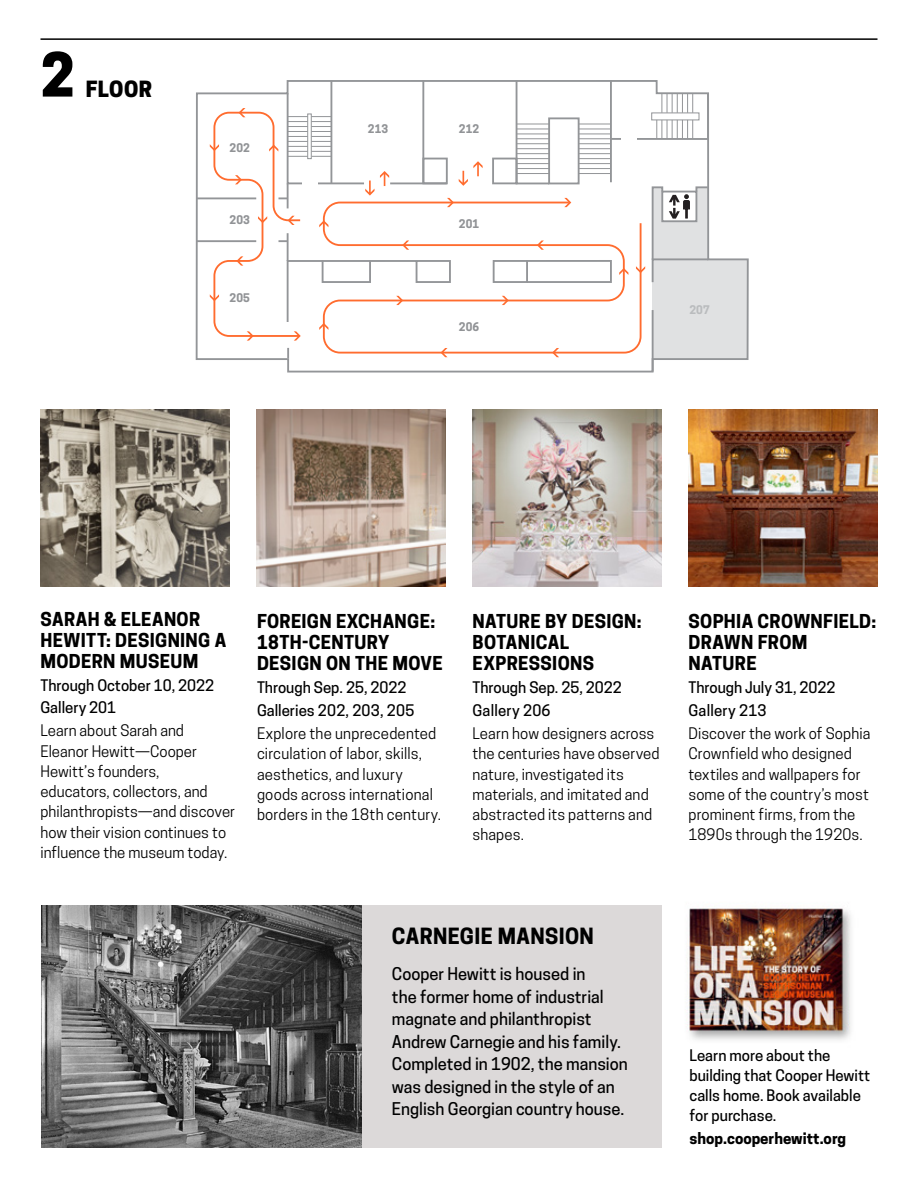
<style>
.page{position:relative;width:918px;height:1188px;background:#fff}
.page>*{position:absolute;margin:0;border:0;box-sizing:border-box;transform-origin:0 0}
.t1{font:800 57px "Cooper Hewitt";color:#000}
.t2{font:700 21px "Cooper Hewitt";letter-spacing:.02em;color:#000}
.t3{font:800 21px "Cooper Hewitt";letter-spacing:.02em;color:#000}
.t4{font:700 18px/21px "Cooper Hewitt";letter-spacing:.02em;color:#000}
.t5{font:500 16.5px/22.5px "Cooper Hewitt";color:#000}
.t6{font:15px/20.2px "Cooper Hewitt";letter-spacing:.005em;color:#000}
.t7{font:500 15px/23px "Cooper Hewitt";color:#000}
.t8{font:700 15px "Cooper Hewitt";color:#000}
.t9{font:700 11.25px "Cooper Hewitt";letter-spacing:.01em;color:#919396}
.t10{font:700 11.25px "Cooper Hewitt";color:#babcbe}
</style>
<div class="page">
<div style="left:41px;top:905px;width:621px;height:243px;background:#dcd9d9"></div>
<svg style="left:195px;top:80px;width:554px;height:293px"></svg>
<hr style="left:652px;top:310px;width:2px;height:62px;background:#939598">
<svg style="left:287px;top:348px;width:2px;height:10px"></svg>
<svg style="left:609px;top:91px;width:101px;height:50px"></svg>
<div style="left:548px;top:117px;width:32px;height:67px;border:2px solid #939598"></div>
<hr style="left:610px;top:81px;width:2px;height:101px;background:#939598">
<hr style="left:197px;top:197px;width:59px;height:2px;background:#939598">
<hr style="left:197px;top:240px;width:59px;height:2px;background:#939598">
<hr style="left:422px;top:81px;width:2px;height:102px;background:#939598">
<hr style="left:330px;top:81px;width:2px;height:102px;background:#939598">
<svg style="left:515px;top:80px;width:36px;height:105px"></svg>
<div style="left:492px;top:158px;width:25px;height:26px;border:2px solid #939598"></div>
<div style="left:621px;top:127px;width:16px;height:18px;background:#fff"></div>
<svg style="left:651px;top:185px;width:59px;height:99px;background:#d4d5d6"></svg>
<svg style="left:564px;top:198px;width:7px;height:3px"></svg>
<svg style="left:441px;top:354px;width:7px;height:3px"></svg>
<svg style="left:552px;top:354px;width:7px;height:3px"></svg>
<svg style="left:642px;top:266px;width:3px;height:7px"></svg>
<svg style="left:210px;top:91px;width:273px;height:250px"></svg>
<svg style="left:322px;top:201px;width:320px;height:153px"></svg>
<img style="left:685px;top:908px;width:166px;height:132px">
<img style="left:40px;top:409px;width:190px;height:178px">
<hr style="left:40px;top:38px;width:838px;height:2px;background:#000">
<img style="left:472px;top:409px;width:190px;height:178px">
<img style="left:688px;top:409px;width:190px;height:178px">
<img style="left:256px;top:409px;width:190px;height:178px">
<img style="left:41px;top:905px;width:321px;height:243px">
<h1 class="t1" style="left:40px;top:41px;width:36px">2</h1>
<h2 class="t3" style="left:86px;top:76px;width:68px">FLOOR</h2>
<p class="t9" style="left:230px;top:141px;width:22px">202</p>
<p class="t9" style="left:230px;top:213px;width:22px">203</p>
<p class="t9" style="left:230px;top:291px;width:22px">205</p>
<p class="t9" style="left:368px;top:122px;width:22px">213</p>
<p class="t9" style="left:459px;top:122px;width:22px">212</p>
<p class="t9" style="left:459px;top:217px;width:22px">201</p>
<p class="t9" style="left:459px;top:321px;width:22px">206</p>
<p class="t10" style="left:689px;top:303px;width:22px">207</p>
<p class="t4" style="left:40px;top:608px;width:187px">SARAH &amp; ELEANOR<br>HEWITT: DESIGNING A<br>MODERN MUSEUM</p>
<p class="t7" style="left:40px;top:673px;width:175px">Through October 10, 2022<br>Gallery 201</p>
<p class="t6" style="left:40px;top:721px;width:196px">Learn about Sarah and<br>Eleanor Hewitt—Cooper<br>Hewitt’s founders,<br>educators, collectors, and philanthropists—and discover how their vision continues to influence the museum today.</p>
<p class="t4" style="left:257px;top:611px;width:187px">FOREIGN EXCHANGE:<br>18TH-CENTURY<br>DESIGN ON THE MOVE</p>
<p class="t7" style="left:257px;top:676px;width:159px">Through Sep. 25, 2022<br>Galleries 202, 203, 205</p>
<p class="t6" style="left:257px;top:723px;width:185px">Explore the unprecedented circulation of labor, skills, aesthetics, and luxury goods across international borders in the 18th century.</p>
<p class="t4" style="left:472px;top:611px;width:171px">NATURE BY DESIGN:<br>BOTANICAL<br>EXPRESSIONS</p>
<p class="t7" style="left:472px;top:676px;width:151px">Through Sep. 25, 2022<br>Gallery 206</p>
<p class="t6" style="left:472px;top:723px;width:189px">Learn how designers across the centuries have observed nature, investigated its materials, and imitated and abstracted its patterns and shapes.</p>
<h2 class="t2" style="left:392px;top:924px;width:204px">CARNEGIE MANSION</h2>
<p class="t5" style="left:392px;top:963px;width:237px">Cooper Hewitt is housed in<br>the former home of industrial magnate and philanthropist<br>Andrew Carnegie and his family.<br>Completed in 1902, the mansion was designed in the style of an<br>English Georgian country house.</p>
<p class="t4" style="left:688px;top:611px;width:189px">SOPHIA CROWNFIELD:<br>DRAWN FROM<br>NATURE</p>
<p class="t7" style="left:688px;top:676px;width:149px">Through July 31, 2022<br>Gallery 213</p>
<p class="t6" style="left:688px;top:723px;width:183px">Discover the work of Sophia<br>Crownfield who designed textiles and wallpapers for some of the country’s most prominent firms, from the<br>1890s through the 1920s.</p>
<p class="t7" style="left:690px;top:1045px;width:182px;line-height:20.2px">Learn more about the building that Cooper Hewitt calls home. Book available for purchase.</p>
<p class="t8" style="left:690px;top:1130px;width:158px">shop.cooperhewitt.org</p>
</div>
